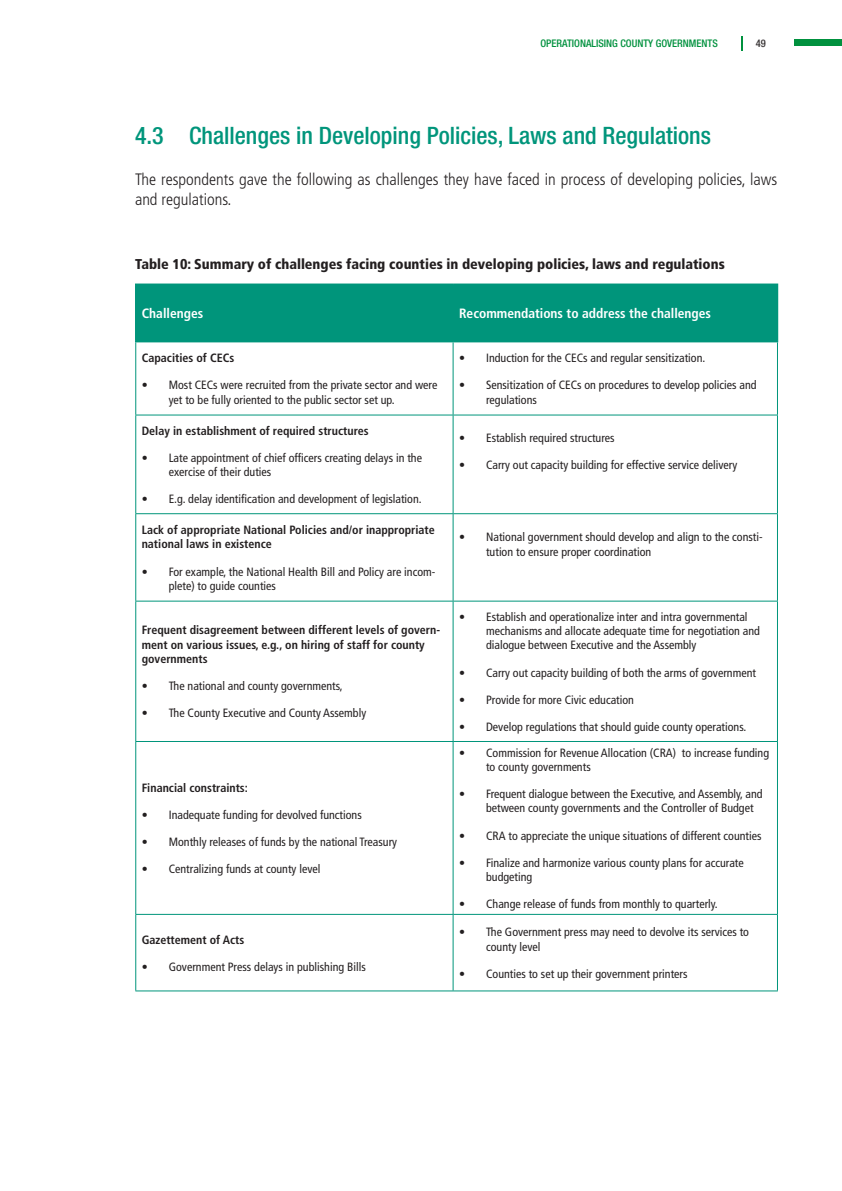
<style>
.page{position:relative;width:842px;height:1191px;background:#fff}
.page>*{position:absolute;margin:0;border:0;box-sizing:border-box;transform-origin:0 0}
.t1{font:500 condensed 24px "Helvetica Neue LT Com";letter-spacing:.005em;color:#00957b}
.t2{font:300 condensed 16.5px/19.8px "Frutiger";letter-spacing:.005em;color:#231f20}
.t3{font:900 condensed 14.25px "Frutiger";letter-spacing:.005em;color:#231f20}
.t4{font:700 condensed 13.5px "Frutiger";letter-spacing:.005em;color:#fff}
.t5{font:condensed 12px/14.4px "Frutiger";letter-spacing:.005em;color:#231f20}
.t6{font:700 condensed 12px/14.4px "Frutiger";letter-spacing:.005em;color:#231f20}
.t7{font:500 condensed 10.5px "Helvetica Neue LT Com";letter-spacing:.005em;color:#00913e}
.t8{font:500 condensed 10.5px "Helvetica Neue LT Com";color:#393536}
</style>
<div class="page">
<div style="left:794px;top:40px;width:48px;height:6px;background:#00913e"></div>
<svg style="left:742px;top:37px;width:1px;height:14px"></svg>
<div style="left:136px;top:285px;width:641px;height:56px;background:#00957b"></div>
<hr style="left:135px;top:283px;width:318px;height:2px;background:#00957b">
<hr style="left:135px;top:285px;width:1px;height:56px;background:#00957b">
<hr style="left:453px;top:283px;width:325px;height:2px;background:#00957b">
<hr style="left:452px;top:285px;width:2px;height:56px;background:#00957b">
<hr style="left:777px;top:285px;width:1px;height:56px;background:#00957b">
<hr style="left:135px;top:341px;width:318px;height:1px;background:#00957b">
<hr style="left:453px;top:341px;width:325px;height:1px;background:#00957b">
<hr style="left:135px;top:342px;width:1px;height:73px;background:#00957b">
<hr style="left:453px;top:342px;width:1px;height:73px;background:#00957b">
<hr style="left:777px;top:342px;width:1px;height:73px;background:#00957b">
<hr style="left:135px;top:415px;width:318px;height:1px;background:#00957b">
<hr style="left:135px;top:415px;width:1px;height:98px;background:#00957b">
<hr style="left:453px;top:415px;width:325px;height:1px;background:#00957b">
<hr style="left:453px;top:415px;width:1px;height:98px;background:#00957b">
<hr style="left:777px;top:415px;width:1px;height:98px;background:#00957b">
<hr style="left:135px;top:513px;width:318px;height:1px;background:#00957b">
<hr style="left:135px;top:514px;width:1px;height:87px;background:#00957b">
<hr style="left:453px;top:513px;width:325px;height:1px;background:#00957b">
<hr style="left:453px;top:514px;width:1px;height:87px;background:#00957b">
<hr style="left:777px;top:514px;width:1px;height:87px;background:#00957b">
<hr style="left:135px;top:601px;width:318px;height:1px;background:#00957b">
<hr style="left:135px;top:601px;width:1px;height:140px;background:#00957b">
<hr style="left:453px;top:601px;width:325px;height:1px;background:#00957b">
<hr style="left:453px;top:601px;width:1px;height:140px;background:#00957b">
<hr style="left:777px;top:601px;width:1px;height:140px;background:#00957b">
<hr style="left:135px;top:741px;width:318px;height:1px;background:#00957b">
<hr style="left:135px;top:742px;width:1px;height:172px;background:#00957b">
<hr style="left:453px;top:741px;width:325px;height:1px;background:#00957b">
<hr style="left:453px;top:742px;width:1px;height:172px;background:#00957b">
<hr style="left:777px;top:742px;width:1px;height:172px;background:#00957b">
<hr style="left:135px;top:914px;width:318px;height:1px;background:#00957b">
<hr style="left:135px;top:914px;width:1px;height:76px;background:#00957b">
<hr style="left:453px;top:914px;width:325px;height:1px;background:#00957b">
<hr style="left:453px;top:914px;width:1px;height:76px;background:#00957b">
<hr style="left:777px;top:914px;width:1px;height:76px;background:#00957b">
<hr style="left:135px;top:990px;width:318px;height:1px;background:#00957b">
<hr style="left:453px;top:990px;width:325px;height:1px;background:#00957b">
<p class="t7" style="left:540px;top:39px;width:179px">OPERATIONALISING COUNTY GOVERNMENTS</p>
<p class="t8" style="left:756px;top:40px;width:12px">49</p>
<h1 class="t1" style="left:135px;top:127px;width:577px">4.3 Challenges in Developing Policies, Laws and Regulations</h1>
<h2 class="t2" style="left:135px;top:170px;width:644px">The respondents gave the following as challenges they have faced in process of developing policies, laws and regulations.</h2>
<p class="t3" style="left:135px;top:255px;width:591px">Table 10: Summary of challenges facing counties in developing policies, laws and regulations</p>
<p class="t4" style="left:142px;top:305px;width:63px">Challenges</p>
<p class="t4" style="left:459px;top:305px;width:253px">Recommendations to address the challenges</p>
<p class="t6" style="left:142px;top:351px;width:94px">Capacities of CECs</p>
<p class="t5" style="left:169px;top:378px;width:270px;text-indent:-27px">• Most CECs were recruited from the private sector and were yet to be fully oriented to the public sector set up.</p>
<p class="t5" style="left:459px;top:351px;width:248px">• Induction for the CECs and regular sensitization.</p>
<p class="t5" style="left:486px;top:378px;width:272px;text-indent:-27px">• Sensitization of CECs on procedures to develop policies and regulations</p>
<p class="t6" style="left:142px;top:423px;width:228px">Delay in establishment of required structures</p>
<p class="t5" style="left:169px;top:450px;width:255px;text-indent:-27px">• Late appointment of chief offcers creating delays in the exercise of their duties</p>
<p class="t5" style="left:142px;top:492px;width:281px">• E.g. delay identifcation and development of legislation.</p>
<p class="t6" style="left:142px;top:522px;width:294px">Lack of appropriate National Policies and/or inappropriate national laws in existence</p>
<p class="t5" style="left:169px;top:564px;width:268px;text-indent:-27px">• For example, the National Health Bill and Policy are incom&shy;plete) to guide counties</p>
<p class="t6" style="left:142px;top:623px;width:300px">Frequent disagreement between different levels of govern&shy;ment on various issues, e.g., on hiring of staff for county governments</p>
<p class="t5" style="left:142px;top:679px;width:202px">• The national and county governments,</p>
<p class="t5" style="left:142px;top:706px;width:226px">• The County Executive and County Assembly</p>
<p class="t6" style="left:142px;top:780px;width:108px">Financial constraints:</p>
<p class="t5" style="left:142px;top:807px;width:222px">• Inadequate funding for devolved functions</p>
<p class="t5" style="left:142px;top:834px;width:257px">• Monthly releases of funds by the national Treasury</p>
<p class="t5" style="left:142px;top:862px;width:180px">• Centralizing funds at county level</p>
<p class="t6" style="left:142px;top:932px;width:104px">Gazettement of Acts</p>
<p class="t5" style="left:142px;top:959px;width:225px">• Government Press delays in publishing Bills</p>
<p class="t5" style="left:459px;top:430px;width:157px">• Establish required structures</p>
<p class="t5" style="left:459px;top:457px;width:280px">• Carry out capacity building for effective service delivery</p>
<p class="t5" style="left:486px;top:530px;width:278px;text-indent:-27px">• National government should develop and align to the consti&shy;tution to ensure proper coordination</p>
<p class="t5" style="left:486px;top:609px;width:275px;text-indent:-27px">• Establish and operationalize inter and intra governmental mechanisms and allocate adequate time for negotiation and dialogue between Executive and the Assembly</p>
<p class="t5" style="left:459px;top:665px;width:298px">• Carry out capacity building of both the arms of government</p>
<p class="t5" style="left:459px;top:692px;width:176px">• Provide for more Civic education</p>
<p class="t5" style="left:459px;top:719px;width:289px">• Develop regulations that should guide county operations.</p>
<p class="t5" style="left:486px;top:745px;width:285px;text-indent:-27px">• Commission for Revenue Allocation (CRA) to increase funding to county governments</p>
<p class="t5" style="left:486px;top:786px;width:278px;text-indent:-27px">• Frequent dialogue between the Executive, and Assembly, and between county governments and the Controller of Budget</p>
<p class="t5" style="left:459px;top:828px;width:304px">• CRA to appreciate the unique situations of different counties</p>
<p class="t5" style="left:486px;top:855px;width:259px;text-indent:-27px">• Finalize and harmonize various county plans for accurate budgeting</p>
<p class="t5" style="left:459px;top:897px;width:260px">• Change release of funds from monthly to quarterly.</p>
<p class="t5" style="left:486px;top:925px;width:264px;text-indent:-27px">• The Government press may need to devolve its services to county level</p>
<p class="t5" style="left:459px;top:966px;width:230px">• Counties to set up their government printers</p>
</div>
